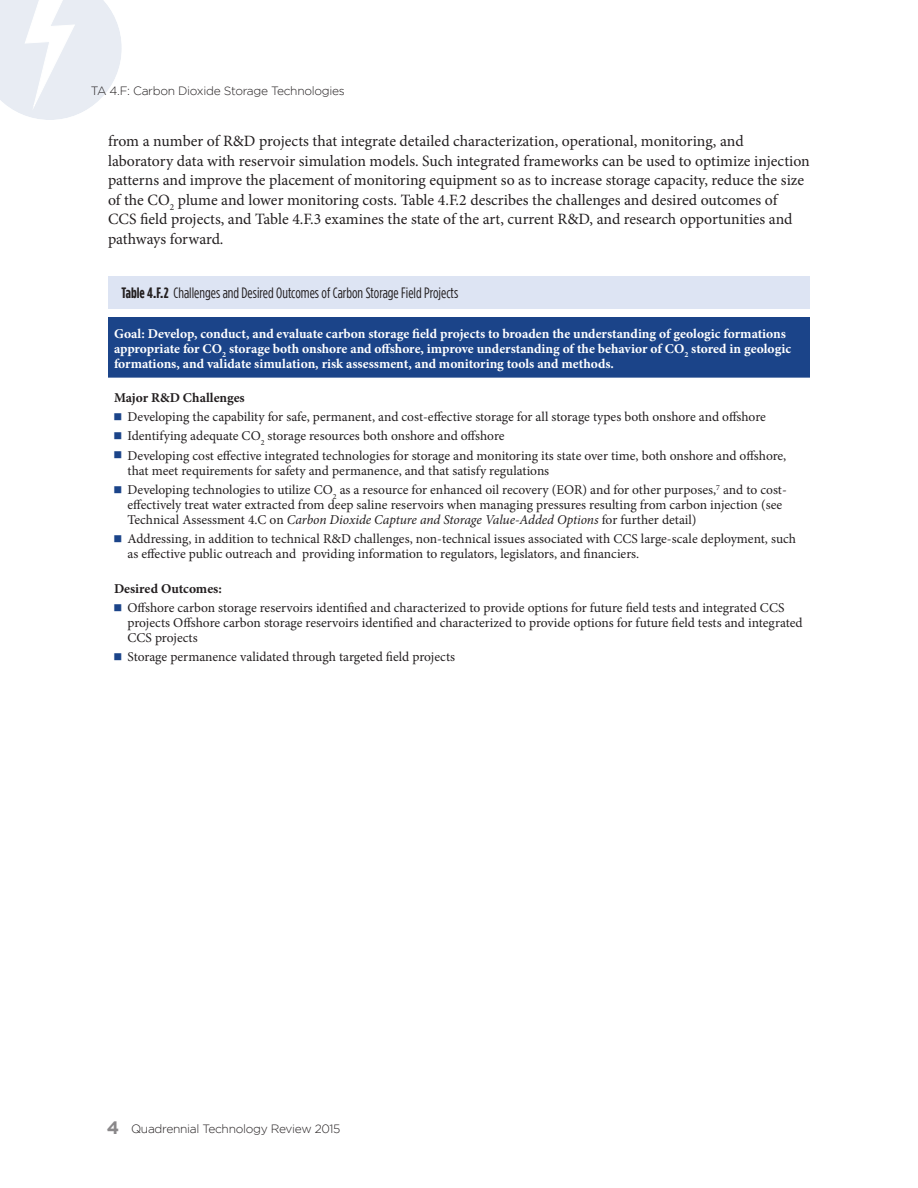
<style>
.page{position:relative;width:918px;height:1188px;background:#fff}
.page>*{position:absolute;margin:0;border:0;box-sizing:border-box;transform-origin:0 0}
.Body_Text{font:15.75px/19.5px "Minion Pro";color:#231f20}
.Figure_Text{font:15px "Gotham Condensed";color:#231f20}
.Table_-_body_text_wi{font:13.5px/15px "Minion Pro";letter-spacing:-.005em;color:#231f20}
.Table_-_First_line{font:700 13.5px/15px "Minion Pro";color:#fff}
.Table_-_body_text{font:700 13.5px "Minion Pro";color:#231f20}
.t1{font:300 12px "Gotham";letter-spacing:-.025em;color:#231f20}
.s1{font-weight:700}
.s2{font-style:italic}
.s3{font-weight:700;font-size:18px;color:#8a888a}
</style>
<div class="page">
<svg style="left:0;top:0;width:122px;height:120px"></svg>
<div style="left:108px;top:276px;width:702px;height:33px;background:#dde4f3"></div>
<div style="left:108px;top:317px;width:702px;height:61px;background:#1b4489"></div>
<p class="t1" style="left:91px;top:84px;width:256px">TA 4.F: Carbon Dioxide Storage Technologies</p>
<p class="Body_Text" style="left:108px;top:132px;width:703px">from a number of R&amp;D projects that integrate detailed characterization, operational, monitoring, and laboratory data with reservoir simulation models. Such integrated frameworks can be used to optimize injection patterns and improve the placement of monitoring equipment so as to increase storage capacity, reduce the size of the CO<sub>2</sub> plume and lower monitoring costs. Table 4.F.2 describes the challenges and desired outcomes of<br>CCS field projects, and Table 4.F.3 examines the state of the art, current R&amp;D, and research opportunities and pathways forward.</p>
<p class="Figure_Text" style="left:122px;top:285px;width:338px"><span class="s1">Table 4.F.2</span> Challenges and Desired Outcomes of Carbon Storage Field Projects</p>
<p class="Table_-_First_line" style="left:114px;top:326px;width:679px">Goal: Develop, conduct, and evaluate carbon storage field projects to broaden the understanding of geologic formations appropriate for CO<sub>2</sub> storage both onshore and offshore, improve understanding of the behavior of CO<sub>2</sub> stored in geologic formations, and validate simulation, risk assessment, and monitoring tools and methods.</p>
<p class="Table_-_body_text" style="left:114px;top:388px;width:132px">Major R&amp;D Challenges</p>
<p class="Table_-_body_text_wi" style="left:114px;top:409px;width:653px"><sup>■</sup> Developing the capability for safe, permanent, and cost-effective storage for all storage types both onshore and offshore</p>
<p class="Table_-_body_text_wi" style="left:114px;top:429px;width:392px"><sup>■</sup> Identifying adequate CO<sub>2</sub> storage resources both onshore and offshore</p>
<p class="Table_-_body_text_wi" style="left:128px;top:448px;width:660px;text-indent:-14px"><sup>■</sup> Developing cost effective integrated technologies for storage and monitoring its state over time, both onshore and offshore, that meet requirements for safety and permanence, and that satisfy regulations</p>
<p class="Table_-_body_text_wi" style="left:128px;top:482px;width:661px;text-indent:-14px"><sup>■</sup> Developing technologies to utilize CO<sub>2</sub> as a resource for enhanced oil recovery (EOR) and for other purposes,<sup>7</sup> and to cost&shy;effectively treat water extracted from deep saline reservoirs when managing pressures resulting from carbon injection (see<br>Technical Assessment 4.C on <span class="s2">Carbon Dioxide Capture and Storage Value-Added Options</span> for further detail)</p>
<p class="Table_-_body_text_wi" style="left:128px;top:532px;width:670px;text-indent:-14px"><sup>■</sup> Addressing, in addition to technical R&amp;D challenges, non-technical issues associated with CCS large-scale deployment, such as effective public outreach and providing information to regulators, legislators, and financiers.</p>
<p class="Table_-_body_text" style="left:114px;top:579px;width:109px">Desired Outcomes:</p>
<p class="Table_-_body_text_wi" style="left:128px;top:600px;width:677px;text-indent:-14px"><sup>■</sup> Offshore carbon storage reservoirs identified and characterized to provide options for future field tests and integrated CCS projects Offshore carbon storage reservoirs identified and characterized to provide options for future field tests and integrated<br>CCS projects</p>
<p class="Table_-_body_text_wi" style="left:114px;top:650px;width:343px"><sup>■</sup> Storage permanence validated through targeted field projects</p>
<p class="t1" style="left:107px;top:1122px;width:235px"><span class="s3">4</span> Quadrennial Technology Review 2015</p>
</div>
